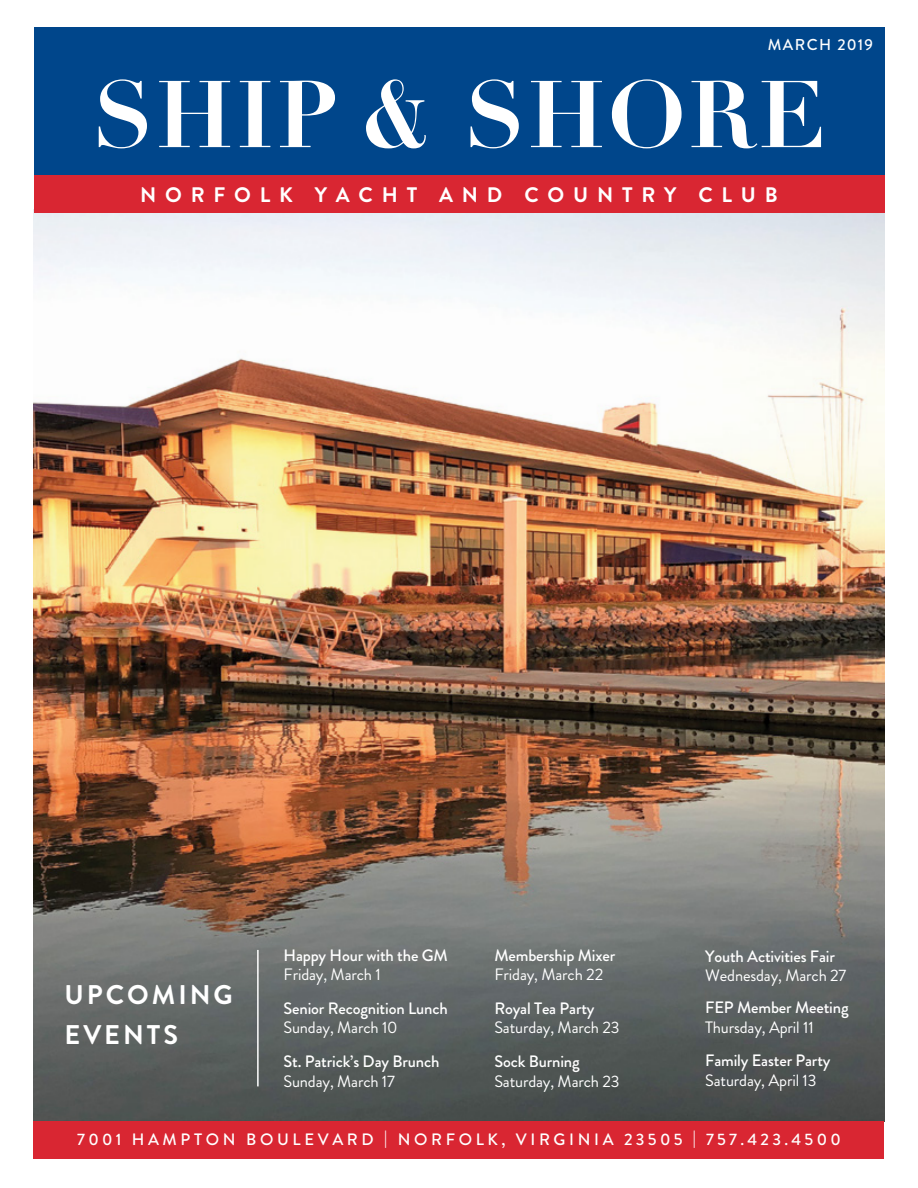
<style>
.page{position:relative;width:918px;height:1188px;background:#fff}
.page>*{position:absolute;margin:0;border:0;box-sizing:border-box;transform-origin:0 0}
.t1{font:700 93px "Didot";letter-spacing:.03em;color:#fff}
.t2{font:700 27px/39.5px "Brandon Grotesque";letter-spacing:.11em;color:#fff}
.t3{font:700 21px "Brandon Grotesque";letter-spacing:.42em;color:#fff}
.t4{font:500 16.5px "Brandon Grotesque";letter-spacing:-.01em;color:#fff}
.t5{font:16.5px "Brandon Grotesque";letter-spacing:-.01em;color:#fff}
.t6{font:500 16.5px "Brandon Grotesque";letter-spacing:.22em;color:#fff}
.t7{font:500 15.75px "Brandon Grotesque";letter-spacing:.095em;color:#fff}
</style>
<div class="page">
<img style="left:34px;top:213px;width:850px;height:909px">
<div style="left:34px;top:1122px;width:850px;height:37px;background:#d92632"></div>
<div style="left:34px;top:27px;width:850px;height:150px;background:#00468b"></div>
<div style="left:34px;top:176px;width:850px;height:37px;background:#d92632"></div>
<hr style="left:257px;top:950px;width:2px;height:136px;background:#fff">
<p class="t7" style="left:768px;top:34px;width:107px">MARCH 2019</p>
<h1 class="t1" style="left:93px;top:56px;width:734px">SHIP &amp; SHORE</h1>
<p class="t3" style="left:140px;top:180px;width:639px">NORFOLK YACHT AND COUNTRY CLUB</p>
<h2 class="t2" style="left:65px;top:976px;width:170px">UPCOMING<br>EVENTS</h2>
<p class="t4" style="left:284px;top:944px;width:166px">Happy Hour with the GM</p>
<p class="t5" style="left:284px;top:963px;width:99px">Friday, March 1</p>
<p class="t4" style="left:284px;top:997px;width:166px">Senior Recognition Lunch</p>
<p class="t5" style="left:284px;top:1016px;width:116px">Sunday, March 10</p>
<p class="t4" style="left:284px;top:1050px;width:157px">St. Patrick’s Day Brunch</p>
<p class="t5" style="left:284px;top:1070px;width:113px">Sunday, March 17</p>
<p class="t4" style="left:494px;top:944px;width:122px">Membership Mixer</p>
<p class="t5" style="left:494px;top:963px;width:110px">Friday, March 22</p>
<p class="t4" style="left:494px;top:997px;width:102px">Royal Tea Party</p>
<p class="t5" style="left:494px;top:1016px;width:127px">Saturday, March 23</p>
<p class="t4" style="left:494px;top:1050px;width:87px">Sock Burning</p>
<p class="t5" style="left:494px;top:1070px;width:127px">Saturday, March 23</p>
<p class="t4" style="left:705px;top:944px;width:131px">Youth Activities Fair</p>
<p class="t5" style="left:705px;top:964px;width:143px">Wednesday, March 27</p>
<p class="t4" style="left:705px;top:996px;width:145px">FEP Member Meeting</p>
<p class="t5" style="left:705px;top:1016px;width:110px">Thursday, April 11</p>
<p class="t4" style="left:705px;top:1049px;width:127px">Family Easter Party</p>
<p class="t5" style="left:705px;top:1069px;width:113px">Saturday, April 13</p>
<p class="t6" style="left:77px;top:1128px;width:765px">7001 HAMPTON BOULEVARD | NORFOLK, VIRGINIA 23505 | 757.423.4500</p>
</div>
